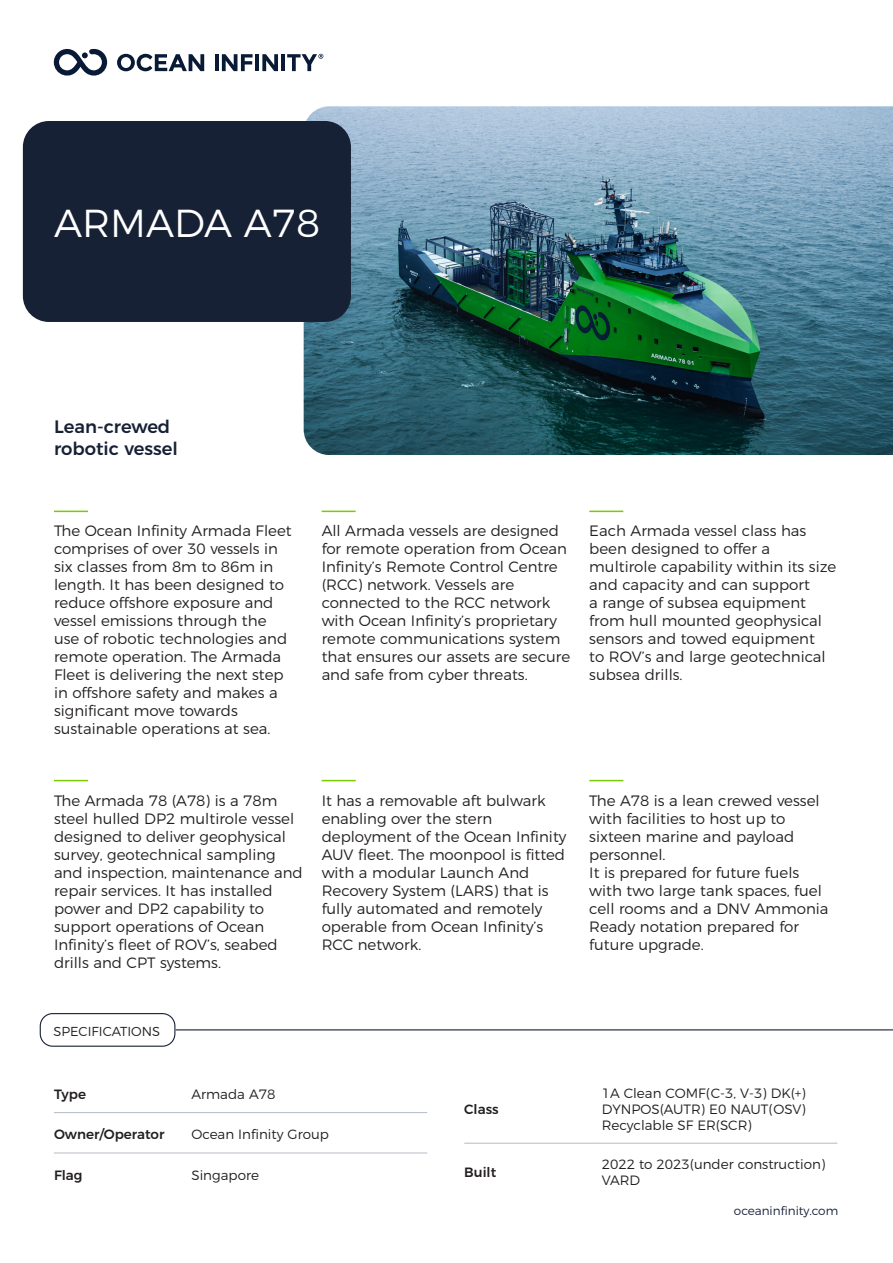
<style>
.page{position:relative;width:893px;height:1263px;background:#fff}
.page>*{position:absolute;margin:0;border:0;box-sizing:border-box;transform-origin:0 0}
.Title_-_Asset{font:300 39px "Montserrat";color:#fff}
.Description_-_emphasis{font:500 18px/21.6px "Montserrat";color:#172136}
.Description{font:300 15px/18px "Montserrat";color:#231f20}
.Spec_-_value{font:300 13.5px/16.2px "Montserrat";color:#231f20;text-align:justify}
.Spec_-_title{font:500 13.5px "Montserrat";color:#231f20}
.Description-2{font:300 13.05px "Montserrat";color:#231f20}
.t1{font:300 12px "Montserrat";color:#172136}
</style>
<div class="page">
<svg style="left:117px;top:54px;width:87px;height:17px"></svg>
<hr style="left:215px;top:54px;width:4px;height:17px;background:#081a35">
<svg style="left:222px;top:54px;width:31px;height:17px"></svg>
<hr style="left:255px;top:54px;width:4px;height:17px;background:#081a35">
<svg style="left:262px;top:54px;width:16px;height:17px"></svg>
<hr style="left:281px;top:54px;width:4px;height:17px;background:#081a35">
<svg style="left:287px;top:54px;width:36px;height:17px"></svg>
<svg style="left:54px;top:48px;width:53px;height:28px"></svg>
<img style="left:304px;top:106px;width:589px;height:349px">
<div style="left:23px;top:121px;width:328px;height:201px;background:#172136;border-radius:26px"></div>
<hr style="left:54px;top:1112px;width:129px;height:1px;background:#b4bbc3">
<hr style="left:183px;top:1112px;width:244px;height:1px;background:#b4bbc3">
<hr style="left:54px;top:1152px;width:129px;height:1px;background:#b4bbc3">
<hr style="left:183px;top:1152px;width:244px;height:1px;background:#b4bbc3">
<hr style="left:464px;top:1143px;width:129px;height:1px;background:#b4bbc3">
<hr style="left:593px;top:1143px;width:244px;height:1px;background:#b4bbc3">
<hr style="left:54px;top:511px;width:34px;height:1px;background:#7acc00">
<hr style="left:54px;top:780px;width:34px;height:1px;background:#7acc00">
<hr style="left:322px;top:780px;width:34px;height:1px;background:#7acc00">
<hr style="left:589px;top:780px;width:34px;height:1px;background:#7acc00">
<hr style="left:322px;top:511px;width:34px;height:1px;background:#7acc00">
<hr style="left:589px;top:511px;width:34px;height:1px;background:#7acc00">
<div style="left:40px;top:1013px;width:135px;height:34px;border:1px solid #172136;border-radius:12px"></div>
<hr style="left:176px;top:1029px;width:717px;height:1px;background:#172136">
<p class="Title_-_Asset" style="left:54px;top:192px;width:268px">ARMADA A78</p>
<p class="Description_-_emphasis" style="left:54px;top:414px;width:125px">Lean-crewed robotic vessel</p>
<p class="Description" style="left:54px;top:521px;width:239px">The Ocean Infinity Armada Fleet comprises of over 30 vessels in six classes from 8m to 86m in length. It has been designed to reduce offshore exposure and vessel emissions through the use of robotic technologies and remote operation. The Armada<br>Fleet is delivering the next step in offshore safety and makes a significant move towards sustainable operations at sea.</p>
<p class="Description" style="left:322px;top:521px;width:250px">All Armada vessels are designed for remote operation from Ocean<br>Infinity’s Remote Control Centre (RCC) network. Vessels are connected to the RCC network with Ocean Infinity’s proprietary remote communications system that ensures our assets are secure and safe from cyber threats.</p>
<p class="Description" style="left:589px;top:521px;width:249px">Each Armada vessel class has been designed to offer a multirole capability within its size and capacity and can support<br>a range of subsea equipment from hull mounted geophysical sensors and towed equipment<br>to ROV’s and large geotechnical subsea drills.</p>
<p class="Description" style="left:54px;top:790px;width:250px">The Armada 78 (A78) is a 78m steel hulled DP2 multirole vessel designed to deliver geophysical survey, geotechnical sampling and inspection, maintenance and repair services. It has installed power and DP2 capability to support operations of Ocean<br>Infinity’s fleet of ROV’s, seabed drills and CPT systems.</p>
<p class="Description" style="left:322px;top:790px;width:246px">It has a removable aft bulwark enabling over the stern deployment of the Ocean Infinity<br>AUV fleet. The moonpool is fitted with a modular Launch And<br>Recovery System (LARS) that is fully automated and remotely operable from Ocean Infinity’s<br>RCC network.</p>
<p class="Description" style="left:589px;top:790px;width:241px">The A78 is a lean crewed vessel with facilities to host up to sixteen marine and payload personnel.<br>It is prepared for future fuels with two large tank spaces, fuel cell rooms and a DNV Ammonia<br>Ready notation prepared for future upgrade.</p>
<p class="Description-2" style="left:54px;top:1021px;width:108px">SPECIFICATIONS</p>
<p class="Spec_-_title" style="left:54px;top:1083px;width:34px">Type</p>
<p class="Spec_-_value" style="left:191px;top:1085px;width:85px">Armada A78</p>
<p class="Spec_-_title" style="left:54px;top:1124px;width:112px">Owner/Operator</p>
<p class="Spec_-_value" style="left:191px;top:1125px;width:139px">Ocean Infinity Group</p>
<p class="Spec_-_title" style="left:54px;top:1164px;width:30px">Flag</p>
<p class="Spec_-_value" style="left:191px;top:1166px;width:69px">Singapore</p>
<p class="Spec_-_title" style="left:464px;top:1098px;width:36px">Class</p>
<p class="Spec_-_value" style="left:602px;top:1084px;width:206px">1A Clean COMF(C-3, V-3) DK(+)<br>DYNPOS(AUTR) E0 NAUT(OSV)<br>Recyclable SF ER(SCR)</p>
<p class="Spec_-_title" style="left:464px;top:1161px;width:34px">Built</p>
<p class="Spec_-_value" style="left:602px;top:1155px;width:225px">2022 to 2023(under construction)<br>VARD</p>
<p class="t1" style="left:734px;top:1201px;width:106px">oceaninfinity.com</p>
</div>
